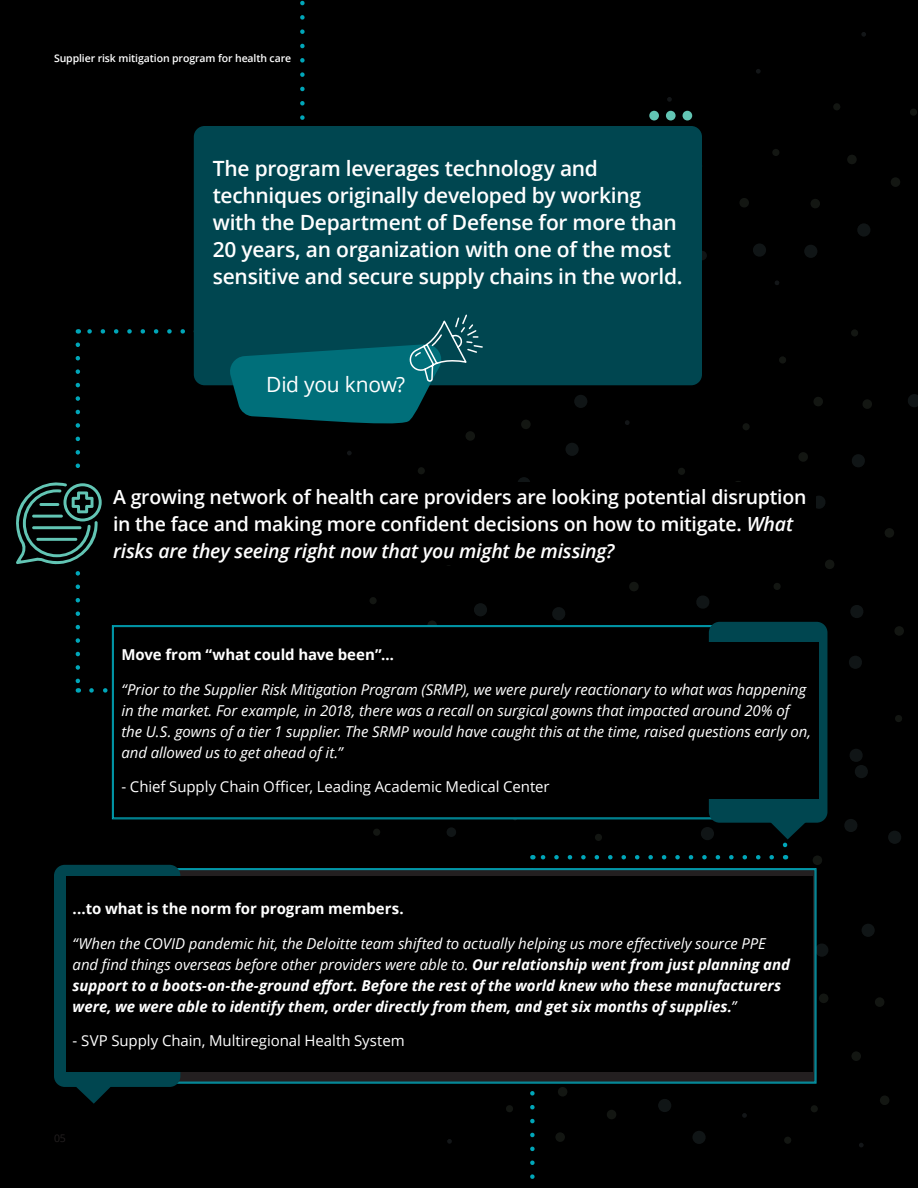
<style>
.page{position:relative;width:918px;height:1188px;background:#000}
.page>*{position:absolute;margin:0;border:0;box-sizing:border-box;transform-origin:0 0}
.t1{font:600 21px/27px "Open Sans";letter-spacing:-.015em;color:#fff}
.t2{font:21px "Open Sans";letter-spacing:-.015em;color:#fff}
.t3{font:600 19.5px/27px "Open Sans";letter-spacing:-.015em;color:#fff}
.t4{font:italic 700 15px/21px "Open Sans";letter-spacing:-.005em;color:#fff}
.t5{font:italic 15px/21px "Open Sans";letter-spacing:-.005em;color:#fff}
.t6{font:15px "Open Sans";letter-spacing:-.005em;color:#fff}
.t7{font:700 15px "Open Sans";letter-spacing:-.005em;color:#fff}
.t8{font:600 10.5px "Open Sans";letter-spacing:-.01em;color:#fff}
.t9{font:10.5px "Open Sans";color:#231f20}
.s1{font-style:italic}
.s2{font-weight:400}
</style>
<div class="page">
<div style="left:847px;top:155px;width:10px;height:9px;background:#131612;border-radius:50%"></div>
<div style="left:558px;top:1087px;width:9px;height:10px;background:#131612;border-radius:50%"></div>
<div style="left:555px;top:1132px;width:10px;height:10px;background:#131612;border-radius:50%"></div>
<div style="left:739px;top:198px;width:10px;height:10px;background:#131612;border-radius:50%"></div>
<div style="left:373px;top:829px;width:7px;height:7px;background:#131612;border-radius:50%"></div>
<div style="left:910px;top:109px;width:7px;height:7px;background:#131612;border-radius:50%"></div>
<div style="left:506px;top:1105px;width:7px;height:7px;background:#131612;border-radius:50%"></div>
<div style="left:607px;top:1110px;width:9px;height:9px;background:#131612;border-radius:50%"></div>
<div style="left:891px;top:177px;width:9px;height:10px;background:#131612;border-radius:50%"></div>
<div style="left:772px;top:149px;width:7px;height:7px;background:#131612;border-radius:50%"></div>
<div style="left:833px;top:103px;width:7px;height:7px;background:#131612;border-radius:50%"></div>
<div style="left:810px;top:199px;width:10px;height:9px;background:#131612;border-radius:50%"></div>
<div style="left:804px;top:245px;width:13px;height:13px;background:#101516;border-radius:50%"></div>
<div style="left:447px;top:827px;width:9px;height:10px;background:#101516;border-radius:50%"></div>
<div style="left:753px;top:243px;width:13px;height:14px;background:#101516;border-radius:50%"></div>
<div style="left:697px;top:251px;width:10px;height:9px;background:#101516;border-radius:50%"></div>
<div style="left:658px;top:1099px;width:13px;height:13px;background:#101516;border-radius:50%"></div>
<div style="left:692px;top:1131px;width:14px;height:13px;background:#101516;border-radius:50%"></div>
<div style="left:857px;top:223px;width:13px;height:14px;background:#101516;border-radius:50%"></div>
<svg style="left:667px;top:97px;width:5px;height:5px"></svg>
<svg style="left:447px;top:1139px;width:5px;height:5px"></svg>
<svg style="left:861px;top:32px;width:5px;height:5px"></svg>
<svg style="left:756px;top:69px;width:5px;height:5px"></svg>
<svg style="left:813px;top:397px;width:10px;height:9px"></svg>
<svg style="left:851px;top:329px;width:7px;height:8px"></svg>
<svg style="left:863px;top:399px;width:9px;height:10px"></svg>
<svg style="left:798px;top:452px;width:10px;height:10px"></svg>
<svg style="left:816px;top:496px;width:9px;height:13px"></svg>
<svg style="left:908px;top:394px;width:10px;height:13px"></svg>
<svg style="left:852px;top:454px;width:13px;height:13px"></svg>
<svg style="left:775px;top:280px;width:4px;height:5px"></svg>
<div style="left:784px;top:1137px;width:7px;height:7px;background:#131612;border-radius:50%"></div>
<div style="left:819px;top:994px;width:9px;height:9px;background:#131612;border-radius:50%"></div>
<div style="left:875px;top:997px;width:9px;height:10px;background:#131612;border-radius:50%"></div>
<div style="left:811px;top:1105px;width:7px;height:7px;background:#131612;border-radius:50%"></div>
<div style="left:851px;top:1051px;width:10px;height:10px;background:#131612;border-radius:50%"></div>
<div style="left:880px;top:1095px;width:9px;height:10px;background:#131612;border-radius:50%"></div>
<div style="left:815px;top:944px;width:13px;height:13px;background:#101516;border-radius:50%"></div>
<div style="left:862px;top:924px;width:13px;height:13px;background:#101516;border-radius:50%"></div>
<svg style="left:742px;top:1113px;width:5px;height:5px"></svg>
<svg style="left:859px;top:1143px;width:5px;height:4px"></svg>
<svg style="left:894px;top:626px;width:10px;height:10px"></svg>
<svg style="left:895px;top:715px;width:7px;height:7px"></svg>
<svg style="left:825px;top:560px;width:9px;height:9px"></svg>
<svg style="left:885px;top:528px;width:9px;height:10px"></svg>
<svg style="left:849px;top:656px;width:13px;height:13px"></svg>
<svg style="left:844px;top:819px;width:13px;height:13px"></svg>
<svg style="left:850px;top:605px;width:13px;height:13px"></svg>
<svg style="left:850px;top:749px;width:18px;height:29px"></svg>
<svg style="left:888px;top:831px;width:13px;height:13px"></svg>
<svg style="left:530px;top:1091px;width:5px;height:88px"></svg>
<div style="left:709px;top:622px;width:118px;height:201px;background:#004650;border-radius:11px"></div>
<svg style="left:300px;top:0;width:5px;height:120px"></svg>
<div style="left:194px;top:126px;width:508px;height:259px;background:#004650;border-radius:11px"></div>
<svg style="left:177px;top:868px;width:640px;height:216px;background:#19353a"></svg>
<div style="left:54px;top:865px;width:126px;height:222px;background:#004650;border-radius:11px"></div>
<svg style="left:76px;top:1087px;width:34px;height:17px"></svg>
<div style="left:66px;top:877px;width:746px;height:195px;background:#000"></div>
<div style="left:115px;top:642px;width:704px;height:157px;background:#000"></div>
<svg style="left:539px;top:799px;width:283px;height:66px"></svg>
<div style="left:649px;top:111px;width:10px;height:9px;background:#62c5b4;border-radius:50%"></div>
<div style="left:666px;top:111px;width:10px;height:9px;background:#62c5b4;border-radius:50%"></div>
<div style="left:683px;top:111px;width:9px;height:9px;background:#62c5b4;border-radius:50%"></div>
<svg style="left:16px;top:313px;width:773px;height:385px"></svg>
<p class="t8" style="left:54px;top:51px;width:239px">Supplier risk mitigation program for health care</p>
<h1 class="t1" style="left:213px;top:154px;width:472px">The program leverages technology and techniques originally developed by working with the Department of Defense for more than 20 years, an organization with one of the most sensitive and secure supply chains in the world.</h1>
<h1 class="t2" style="left:266px;top:370px;width:140px">Did you know?</h1>
<h2 class="t3" style="left:113px;top:483px;width:695px">A growing network of health care providers are looking potential disruption in the face and making more confident decisions on how to mitigate. <span class="s1">What risks are they seeing right now that you might be missing?</span></h2>
<p class="t7" style="left:121px;top:644px;width:274px">Move from “what could have been”…</p>
<p class="t5" style="left:121px;top:678px;width:691px">“Prior to the Supplier Risk Mitigation Program (SRMP), we were purely reactionary to what was happening in the market. For example, in 2018, there was a recall on surgical gowns that impacted around 20% of the U.S. gowns of a tier 1 supplier. The SRMP would have caught this at the time, raised questions early on, and allowed us to get ahead of it.”</p>
<p class="t6" style="left:121px;top:776px;width:430px">- Chief Supply Chain Officer, Leading Academic Medical Center</p>
<p class="t7" style="left:73px;top:898px;width:333px">...to what is the norm for program members.</p>
<p class="t4" style="left:73px;top:932px;width:719px"><span class="s2">“When the COVID pandemic hit, the Deloitte team shifted to actually helping us more effectively source PPE and find things overseas before other providers were able to.</span> Our relationship went from just planning and support to a boots-on-the-ground effort. Before the rest of the world knew who these manufacturers were, we were able to identify them, order directly from them, and get six months of supplies.<span class="s2">”</span></p>
<p class="t6" style="left:73px;top:1030px;width:334px">- SVP Supply Chain, Multiregional Health System</p>
<p class="t9" style="left:54px;top:1131px;width:13px">05</p>
</div>
